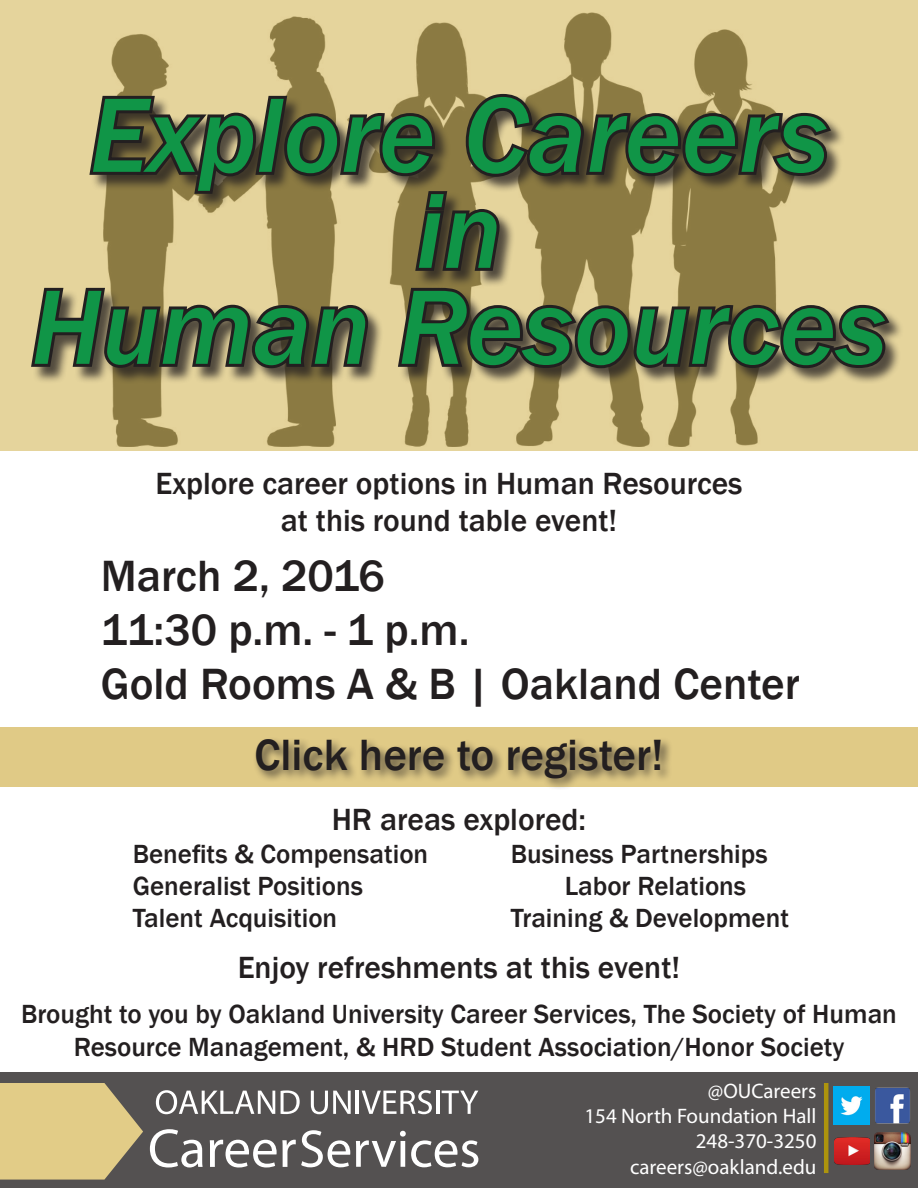
<style>
.page{position:relative;width:918px;height:1188px;background:#fff}
.page>*{position:absolute;margin:0;border:0;box-sizing:border-box;transform-origin:0 0}
.t1{font:italic 500 109.5px "Franklin Gothic";color:#109547}
.t2{font:500 45px "Franklin Gothic";color:#231f20}
.t3{font:500 31.5px "Franklin Gothic";color:#231f20}
.t4{font:500 27px/32.4px "Franklin Gothic";color:#231f20;text-align:center}
.t5{font:21px "Myriad Pro";color:#fff}
</style>
<div class="page">
<svg style="left:0;top:0;width:918px;height:451px;background:#d4c38b"></svg>
<div style="left:0;top:728px;width:918px;height:59px;background:#e0ca86"></div>
<div style="left:32px;top:94px;width:873px;height:290px;background:#231f20;opacity:.75"></div>
<svg style="left:86px;top:91px;width:749px;height:183px;background:#887a53"></svg>
<svg style="left:28px;top:284px;width:343px;height:96px;background:#746a4f"></svg>
<svg style="left:394px;top:284px;width:500px;height:88px;background:#6d634a"></svg>
<div style="left:0;top:1072px;width:918px;height:116px;background:#545151"></div>
<svg style="left:0;top:1083px;width:143px;height:97px;background:#ceba7f"></svg>
<svg style="left:150px;top:1129px;width:53px;height:39px"></svg>
<svg style="left:210px;top:1130px;width:140px;height:38px"></svg>
<svg style="left:356px;top:1131px;width:122px;height:36px"></svg>
<svg style="left:156px;top:1090px;width:119px;height:24px"></svg>
<svg style="left:281px;top:1090px;width:19px;height:24px"></svg>
<svg style="left:311px;top:1091px;width:40px;height:23px"></svg>
<hr style="left:356px;top:1091px;width:3px;height:23px;background:#fff">
<svg style="left:362px;top:1090px;width:70px;height:24px"></svg>
<hr style="left:436px;top:1091px;width:3px;height:23px;background:#fff">
<svg style="left:442px;top:1091px;width:36px;height:23px"></svg>
<hr style="left:824px;top:1083px;width:4px;height:90px;background:#ad940d">
<img style="left:834px;top:1086px;width:36px;height:39px">
<img style="left:875px;top:1087px;width:35px;height:37px">
<img style="left:874px;top:1132px;width:36px;height:38px">
<img style="left:835px;top:1137px;width:35px;height:27px">
<div style="left:252px;top:736px;width:421px;height:55px;background:#231f20;opacity:.75"></div>
<p class="t1" style="left:89px;top:68px;width:741px">Explore Careers</p>
<p class="t1" style="left:416px;top:164px;width:87px">in</p>
<p class="t1" style="left:31px;top:260px;width:857px">Human Resources</p>
<p class="t3" style="left:155px;top:464px;width:589px">Explore career options in Human Resources</p>
<p class="t3" style="left:281px;top:501px;width:338px">at this round table event!</p>
<p class="t2" style="left:101px;top:549px;width:286px">March 2, 2016</p>
<p class="t2" style="left:101px;top:603px;width:370px">11:30 p.m. - 1 p.m.</p>
<p class="t2" style="left:101px;top:657px;width:700px">Gold Rooms A &amp; B | Oakland Center</p>
<p class="t2" style="left:255px;top:727px;width:411px">Click here to register!</p>
<p class="t3" style="left:332px;top:800px;width:256px">HR areas explored:</p>
<p class="t4" style="left:133px;top:838px;width:297px">Benefits &amp; Compensation</p>
<p class="t4" style="left:511px;top:838px;width:258px">Business Partnerships</p>
<p class="t4" style="left:133px;top:870px;width:232px">Generalist Positions</p>
<p class="t4" style="left:565px;top:870px;width:183px">Labor Relations</p>
<p class="t4" style="left:133px;top:903px;width:206px">Talent Acquisition</p>
<p class="t4" style="left:511px;top:903px;width:280px">Training &amp; Development</p>
<p class="t3" style="left:238px;top:948px;width:444px">Enjoy refreshments at this event!</p>
<p class="t4" style="left:21px;top:998px;width:877px">Brought to you by Oakland University Career Services, The Society of Human<br>Resource Management, &amp; HRD Student Association/Honor Society</p>
<p class="t5" style="left:708px;top:1078px;width:110px">@OUCareers</p>
<p class="t5" style="left:585px;top:1103px;width:233px">154 North Foundation Hall</p>
<p class="t5" style="left:696px;top:1128px;width:122px">248-370-3250</p>
<p class="t5" style="left:630px;top:1154px;width:188px">careers@oakland.edu</p>
</div>
